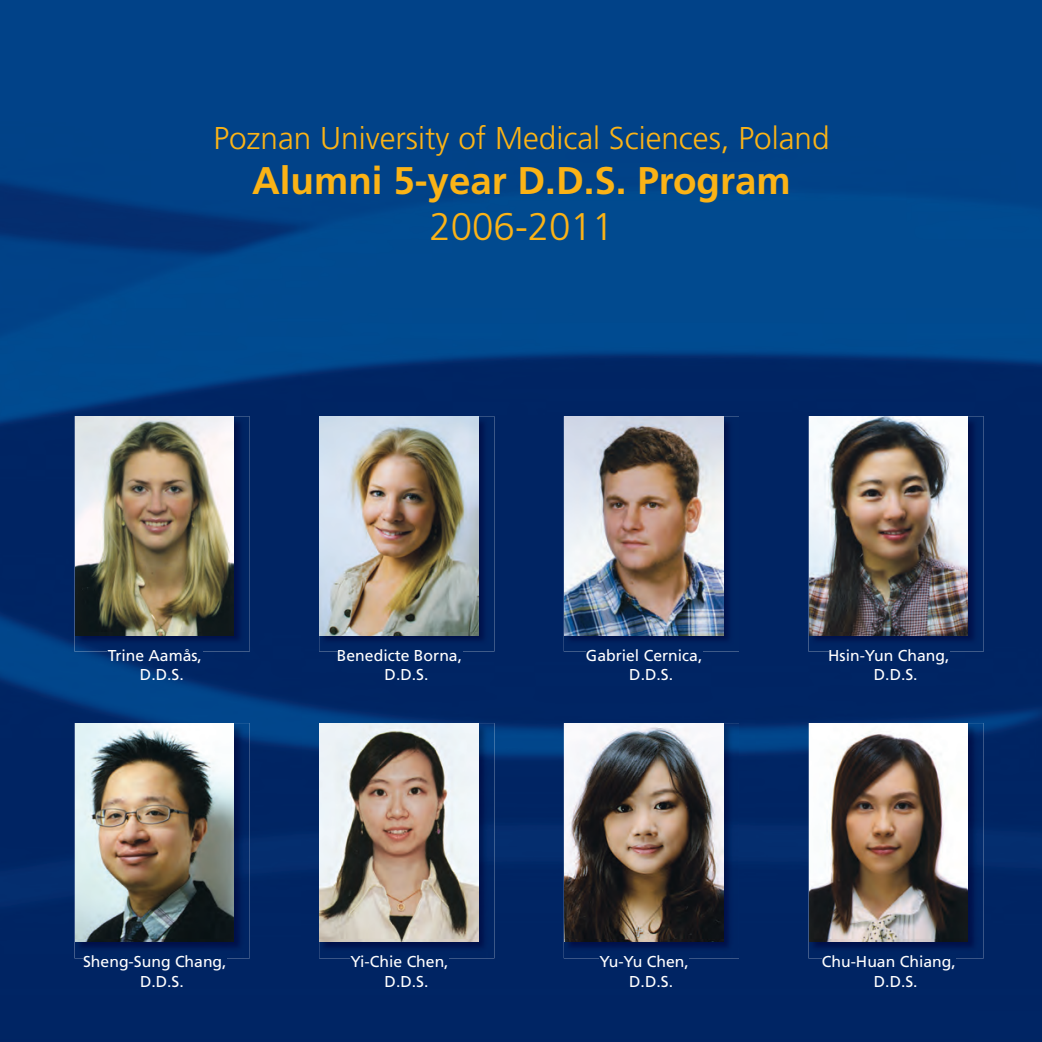
<style>
.page{position:relative;width:1042px;height:1042px;background:#fff}
.page>*{position:absolute;margin:0;border:0;box-sizing:border-box;transform-origin:0 0}
.t1{font:700 38.5px "Frutiger LT Pro";color:#fbb316}
.t2{font:300 38.5px "Frutiger LT Pro";color:#fbb316}
.t3{font:300 31.5px "Frutiger LT Pro";color:#fbb316}
.t4{font:15.75px/19.2px "Frutiger LT Pro";color:#fff;text-align:center}
</style>
<div class="page">
<img style="left:0;top:0;width:1042px;height:1042px">
<img style="left:75px;top:416px;width:175px;height:235px">
<img style="left:108px;top:648px;width:94px;height:3px">
<img style="left:75px;top:417px;width:159px;height:218px">
<img style="left:319px;top:416px;width:175px;height:235px">
<img style="left:338px;top:649px;width:124px;height:2px">
<img style="left:320px;top:417px;width:158px;height:218px">
<img style="left:564px;top:416px;width:175px;height:235px">
<img style="left:587px;top:649px;width:115px;height:2px">
<img style="left:564px;top:417px;width:159px;height:218px">
<img style="left:808px;top:416px;width:175px;height:235px">
<img style="left:829px;top:649px;width:120px;height:2px">
<img style="left:809px;top:417px;width:159px;height:218px">
<img style="left:75px;top:723px;width:175px;height:235px">
<img style="left:84px;top:955px;width:143px;height:3px">
<img style="left:75px;top:723px;width:159px;height:219px">
<img style="left:319px;top:723px;width:175px;height:235px">
<img style="left:350px;top:955px;width:99px;height:3px">
<img style="left:320px;top:723px;width:158px;height:219px">
<img style="left:564px;top:723px;width:175px;height:235px">
<img style="left:599px;top:955px;width:90px;height:3px">
<img style="left:564px;top:723px;width:159px;height:219px">
<img style="left:808px;top:723px;width:175px;height:235px">
<img style="left:822px;top:955px;width:134px;height:3px">
<img style="left:809px;top:723px;width:159px;height:219px">
<h2 class="t3" style="left:213px;top:125px;width:618px">Poznan University of Medical Sciences, Poland</h2>
<h1 class="t1" style="left:252px;top:165px;width:540px">Alumni 5-year D.D.S. Program</h1>
<h1 class="t2" style="left:429px;top:211px;width:186px">2006-2011</h1>
<p class="t4" style="left:108px;top:646px;width:20px">T i</p>
<p class="t4" style="left:149px;top:646px;width:13px">A</p>
<p class="t4" style="left:183px;top:646px;width:10px">å</p>
<p class="t4" style="left:385px;top:646px;width:79px;text-align:left;text-indent:-48px">Bene c e orna,<br>D.D.S.</p>
<p class="t4" style="left:374px;top:646px;width:51px">dit B</p>
<p class="t4" style="left:597px;top:646px;width:107px">a r e ern ca,<br>D.D.S.</p>
<p class="t4" style="left:586px;top:646px;width:69px">GbilC</p>
<p class="t4" style="left:678px;top:646px;width:6px">i</p>
<p class="t4" style="left:839px;top:646px;width:111px">s n- un Chang,<br>D.D.S.</p>
<p class="t4" style="left:828px;top:646px;width:49px">Hi Y</p>
<p class="t4" style="left:115px;top:646px;width:88px">r ne am s,<br>D.D.S.</p>
<p class="t4" style="left:140px;top:953px;width:88px;text-align:left;text-indent:-57px">Sheng- ung Chang,<br>D.D.S.</p>
<p class="t4" style="left:385px;top:953px;width:66px;text-align:left;text-indent:-34px">Yi Chi Chen,<br>D.D.S.</p>
<p class="t4" style="left:609px;top:953px;width:35px">u- u</p>
<p class="t4" style="left:629px;top:953px;width:61px;text-align:left;text-indent:-30px">Y Y Chen,<br>D.D.S.</p>
<p class="t4" style="left:841px;top:953px;width:116px">u- uan Chiang,<br>D.D.S.</p>
<p class="t4" style="left:822px;top:953px;width:47px">Ch H</p>
<p class="t4" style="left:134px;top:953px;width:9px">S</p>
<p class="t4" style="left:365px;top:953px;width:39px">- e</p>
</div>
